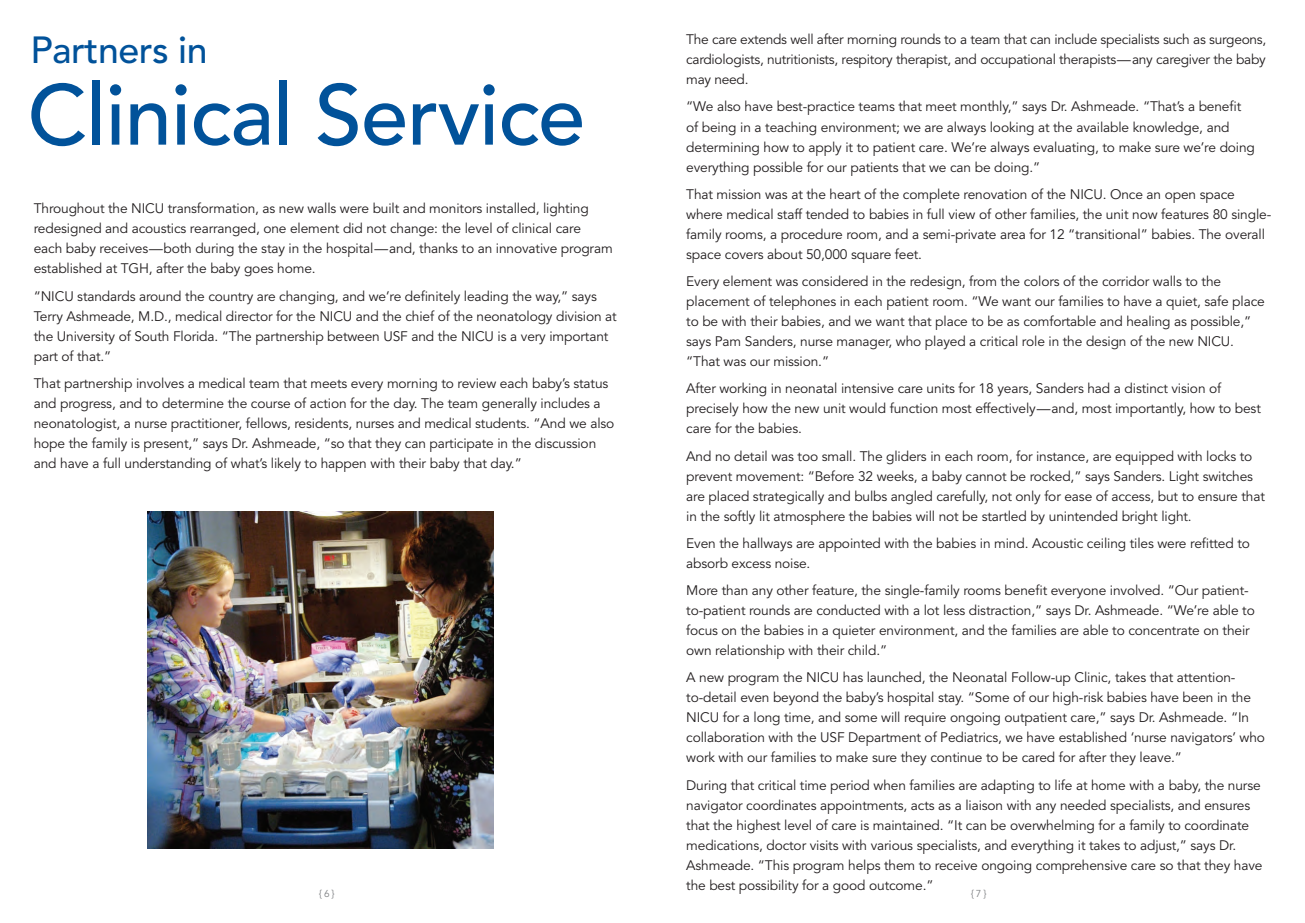
<style>
.page{position:relative;width:1305px;height:923px;background:#fff}
.page>*{position:absolute;margin:0;border:0;box-sizing:border-box;transform-origin:0 0}
.t1{font:500 85px "Avenir";letter-spacing:-.015em;color:#01529a}
.t2{font:500 37.5px "Avenir";letter-spacing:-.015em;color:#01529a}
.t3{font:13.75px/20px "Avenir";letter-spacing:-.01em;color:#231f20}
.t4{font:10px "Avenir";color:#808285}
</style>
<div class="page">
<img style="left:148px;top:512px;width:346px;height:336px">
<p class="t3" style="left:686px;top:30px;width:582px;text-align:justify">The care extends well after morning rounds to a team that can include specialists such as surgeons, cardiologists, nutritionists, respitory therapist, and occupational therapists—any caregiver the baby may need.</p>
<p class="t3" style="left:686px;top:97px;width:570px">“We also have best-practice teams that meet monthly,” says Dr. Ashmeade. “That’s a benefit of being in a teaching environment; we are always looking at the available knowledge, and determining how to apply it to patient care. We’re always evaluating, to make sure we’re doing everything possible for our patients that we can be doing.”</p>
<p class="t3" style="left:686px;top:184px;width:587px">That mission was at the heart of the complete renovation of the NICU. Once an open space where medical staff tended to babies in full view of other families, the unit now features 80 single&shy;family rooms, a procedure room, and a semi-private area for 12 “transitional” babies. The overall space covers about 50,000 square feet.</p>
<p class="t3" style="left:686px;top:272px;width:580px">Every element was considered in the redesign, from the colors of the corridor walls to the placement of telephones in each patient room. “We want our families to have a quiet, safe place to be with their babies, and we want that place to be as comfortable and healing as possible,” says Pam Sanders, nurse manager, who played a critical role in the design of the new NICU. “That was our mission.”</p>
<p class="t3" style="left:686px;top:379px;width:576px">After working in neonatal intensive care units for 18 years, Sanders had a distinct vision of precisely how the new unit would function most effectively—and, most importantly, how to best care for the babies.</p>
<p class="t3" style="left:686px;top:446px;width:580px">And no detail was too small. The gliders in each room, for instance, are equipped with locks to prevent movement: “Before 32 weeks, a baby cannot be rocked,” says Sanders. Light switches are placed strategically and bulbs angled carefully, not only for ease of access, but to ensure that in the softly lit atmosphere the babies will not be startled by unintended bright light.</p>
<p class="t3" style="left:686px;top:533px;width:565px">Even the hallways are appointed with the babies in mind. Acoustic ceiling tiles were refitted to absorb excess noise.</p>
<p class="t3" style="left:686px;top:580px;width:570px">More than any other feature, the single-family rooms benefit everyone involved. “Our patient&shy;to-patient rounds are conducted with a lot less distraction,” says Dr. Ashmeade. “We’re able to focus on the babies in a quieter environment, and the families are able to concentrate on their own relationship with their child.”</p>
<p class="t3" style="left:686px;top:668px;width:580px">A new program the NICU has launched, the Neonatal Follow-up Clinic, takes that attention&shy;to-detail even beyond the baby’s hospital stay. “Some of our high-risk babies have been in the NICU for a long time, and some will require ongoing outpatient care,” says Dr. Ashmeade. “In collaboration with the USF Department of Pediatrics, we have established ‘nurse navigators’ who work with our families to make sure they continue to be cared for after they leave.”</p>
<p class="t3" style="left:686px;top:775px;width:578px">During that critical time period when families are adapting to life at home with a baby, the nurse navigator coordinates appointments, acts as a liaison with any needed specialists, and ensures that the highest level of care is maintained. “It can be overwhelming for a family to coordinate medications, doctor visits with various specialists, and everything it takes to adjust,” says Dr.<br>Ashmeade. “This program helps them to receive ongoing comprehensive care so that they have the best possibility for a good outcome.”</p>
<h2 class="t2" style="left:31px;top:28px;width:179px">Partners in</h2>
<h1 class="t1" style="left:27px;top:66px;width:559px">Clinical Service</h1>
<p class="t3" style="left:34px;top:199px;width:581px">Throughout the NICU transformation, as new walls were built and monitors installed, lighting redesigned and acoustics rearranged, one element did not change: the level of clinical care each baby receives—both during the stay in the hospital—and, thanks to an innovative program established at TGH, after the baby goes home.</p>
<p class="t3" style="left:34px;top:286px;width:585px">“NICU standards around the country are changing, and we’re definitely leading the way,” says Terry Ashmeade, M.D., medical director for the NICU and the chief of the neonatology division at the University of South Florida. “The partnership between USF and the NICU is a very important part of that.”</p>
<p class="t3" style="left:34px;top:373px;width:582px">That partnership involves a medical team that meets every morning to review each baby’s status and progress, and to determine the course of action for the day. The team generally includes a neonatologist, a nurse practitioner, fellows, residents, nurses and medical students. “And we also hope the family is present,” says Dr. Ashmeade, “so that they can participate in the discussion and have a full understanding of what’s likely to happen with their baby that day.”</p>
<p class="t4" style="left:319px;top:887px;width:17px">{ 6 }</p>
<p class="t4" style="left:971px;top:887px;width:17px">{ 7 }</p>
</div>
